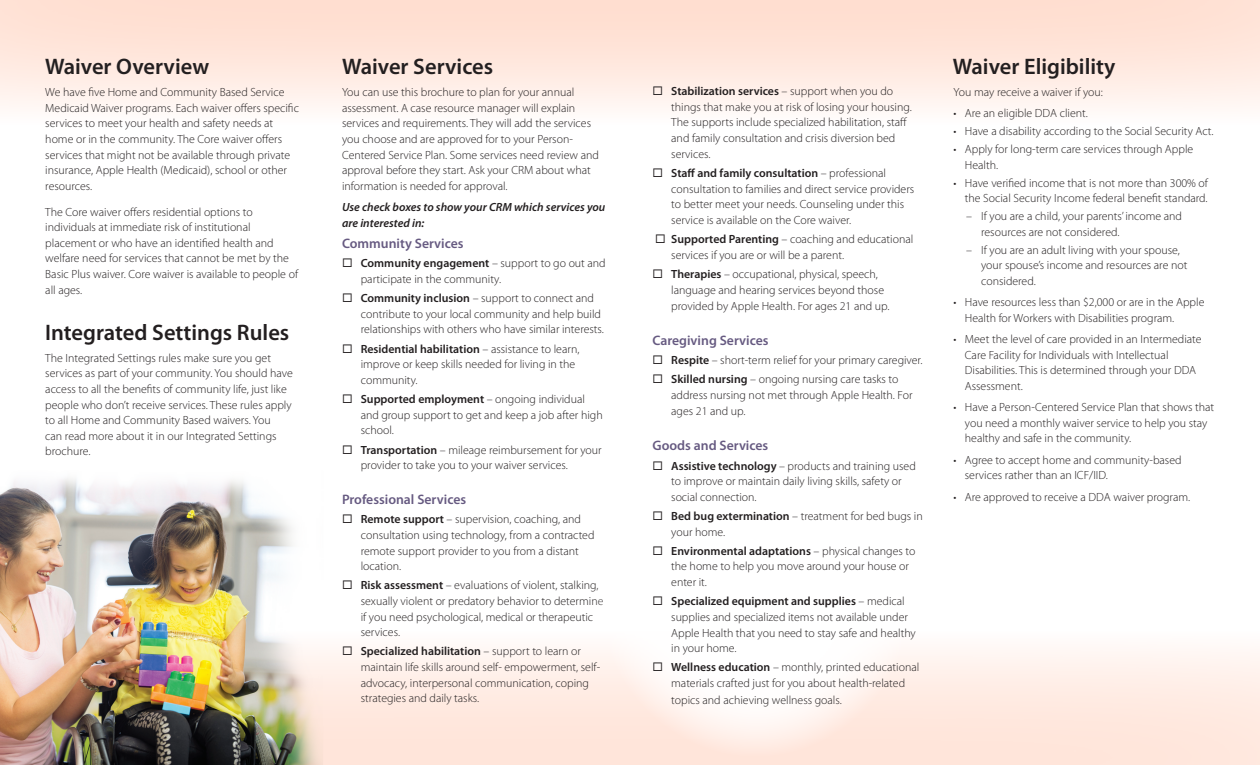
<style>
.page{position:relative;width:1260px;height:765px;background:#fff}
.page>*{position:absolute;margin:0;border:0;box-sizing:border-box;transform-origin:0 0}
.Body_text{font:600 22.5px "Myriad Pro";color:#231f20}
.Indent_Body{font:600 13.75px "Myriad Pro";color:#665a81}
.List_Paragraph{font:300 11.88px/15.6px "Myriad Pro";color:#231f20}
.Indent_Body-2{font:300 11.88px/15.6px "Myriad Pro";color:#231f20}
.Indent_Body-3{font:italic 600 11.88px/15.6px "Myriad Pro";color:#231f20}
.s1{font-weight:600}
</style>
<div class="page">
<div style="left:0;top:631px;width:1260px;height:134px;background:linear-gradient(to bottom,#fffaf8,#ffe1d4)"></div>
<div style="left:0;top:0;width:1260px;height:125px;background:linear-gradient(to bottom,#ffdaca,#fffaf9)"></div>
<div style="left:594px;top:402px;width:324px;height:355px;background:#fff;border-radius:50%"></div>
<img style="left:0;top:478px;width:336px;height:287px">
<svg style="left:663px;top:95px;width:12px;height:1px"></svg>
<p class="Body_text" style="left:45px;top:54px;width:166px">Waiver Overview</p>
<p class="List_Paragraph" style="left:45px;top:85px;width:255px">We have five Home and Community Based Service Medicaid Waiver programs. Each waiver offers specific services to meet your health and safety needs at home or in the community. The Core waiver offers services that might not be available through private insurance, Apple Health (Medicaid), school or other resources.</p>
<p class="List_Paragraph" style="left:45px;top:204px;width:254px">The Core waiver offers residential options to individuals at immediate risk of institutional placement or who have an identified health and welfare need for services that cannot be met by the Basic Plus waiver. Core waiver is available to people of all ages.</p>
<p class="Body_text" style="left:45px;top:320px;width:246px">Integrated Settings Rules</p>
<p class="List_Paragraph" style="left:45px;top:350px;width:249px">The Integrated Settings rules make sure you get services as part of your community. You should have access to all the benefits of community life, just like people who don’t receive services. These rules apply to all Home and Community Based waivers. You<br>can read more about it in our Integrated Settings brochure.</p>
<p class="Body_text" style="left:342px;top:54px;width:153px">Waiver Services</p>
<p class="List_Paragraph" style="left:342px;top:85px;width:258px">You can use this brochure to plan for your annual assessment. A case resource manager will explain services and requirements. They will add the services you choose and are approved for to your Person-Centered Service Plan. Some services need review and approval before they start. Ask your CRM about what information is needed for approval.</p>
<p class="Indent_Body-3" style="left:342px;top:200px;width:265px">Use check boxes to show your CRM which services you are interested in:</p>
<p class="Indent_Body" style="left:342px;top:236px;width:123px">Community Services</p>
<p class="List_Paragraph" style="left:361px;top:256px;width:247px;text-indent:-19px">◻ <span class="s1">Community engagement</span> – support to go out and participate in the community.</p>
<p class="List_Paragraph" style="left:361px;top:291px;width:245px;text-indent:-19px">◻ <span class="s1">Community inclusion</span> – support to connect and contribute to your local community and help build relationships with others who have similar interests.</p>
<p class="List_Paragraph" style="left:361px;top:341px;width:220px;text-indent:-19px">◻ <span class="s1">Residential habilitation</span> – assistance to learn, improve or keep skills needed for living in the community.</p>
<p class="List_Paragraph" style="left:361px;top:392px;width:243px;text-indent:-19px">◻ <span class="s1">Supported employment</span> – ongoing individual and group support to get and keep a job after high school.</p>
<p class="Indent_Body-2" style="left:361px;top:442px;width:242px;text-indent:-19px">◻ <span class="s1">Transportation</span> – mileage reimbursement for your provider to take you to your waiver services.</p>
<p class="Indent_Body" style="left:342px;top:492px;width:126px">Professional Services</p>
<p class="List_Paragraph" style="left:361px;top:512px;width:235px;text-indent:-19px">◻ <span class="s1">Remote support</span> – supervision, coaching, and consultation using technology, from a contracted remote support provider to you from a distant location.</p>
<p class="List_Paragraph" style="left:361px;top:578px;width:244px;text-indent:-19px">◻ <span class="s1">Risk assessment</span> – evaluations of violent, stalking, sexually violent or predatory behavior to determine if you need psychological, medical or therapeutic services.</p>
<p class="List_Paragraph" style="left:361px;top:644px;width:241px;text-indent:-19px">◻ <span class="s1">Specialized habilitation</span> – support to learn or maintain life skills around self- empowerment, self&shy;advocacy, interpersonal communication, coping strategies and daily tasks.</p>
<p class="List_Paragraph" style="left:671px;top:84px;width:242px;text-indent:-19px">◻ <span class="s1">Stabilization services</span> – support when you do things that make you at risk of losing your housing.<br>The supports include specialized habilitation, staff and family consultation and crisis diversion bed services.</p>
<p class="List_Paragraph" style="left:671px;top:165px;width:245px;text-indent:-19px">◻ <span class="s1">Staff and family consultation</span> – professional consultation to families and direct service providers to better meet your needs. Counseling under this service is available on the Core waiver.</p>
<p class="List_Paragraph" style="left:671px;top:231px;width:244px;text-indent:-16px">◻ <span class="s1">Supported Parenting</span> – coaching and educational services if you are or will be a parent.</p>
<p class="List_Paragraph" style="left:671px;top:266px;width:220px;line-height:16px;text-indent:-19px">◻ <span class="s1">Therapies</span> – occupational, physical, speech, language and hearing services beyond those provided by Apple Health. For ages 21 and up.</p>
<p class="Indent_Body" style="left:652px;top:333px;width:118px">Caregiving Services</p>
<p class="List_Paragraph" style="left:652px;top:353px;width:272px">◻ <span class="s1">Respite</span> – short-term relief for your primary caregiver.</p>
<p class="List_Paragraph" style="left:671px;top:372px;width:243px;line-height:16px;text-indent:-19px">◻ <span class="s1">Skilled nursing</span> – ongoing nursing care tasks to address nursing not met through Apple Health. For ages 21 and up.</p>
<p class="Indent_Body" style="left:652px;top:438px;width:117px">Goods and Services</p>
<p class="List_Paragraph" style="left:671px;top:458px;width:246px;text-indent:-19px">◻ <span class="s1">Assistive technology</span> – products and training used to improve or maintain daily living skills, safety or social connection.</p>
<p class="List_Paragraph" style="left:671px;top:508px;width:253px;text-indent:-19px">◻ <span class="s1">Bed bug extermination</span> – treatment for bed bugs in your home.</p>
<p class="List_Paragraph" style="left:671px;top:543px;width:246px;text-indent:-19px">◻ <span class="s1">Environmental adaptations</span> – physical changes to the home to help you move around your house or enter it.</p>
<p class="List_Paragraph" style="left:671px;top:594px;width:246px;text-indent:-19px">◻ <span class="s1">Specialized equipment and supplies</span> – medical supplies and specialized items not available under Apple Health that you need to stay safe and healthy in your home.</p>
<p class="List_Paragraph" style="left:671px;top:660px;width:250px;line-height:16.1px;text-indent:-19px">◻ <span class="s1">Wellness education</span> – monthly, printed educational materials crafted just for you about health-related topics and achieving wellness goals.</p>
<p class="Body_text" style="left:953px;top:54px;width:164px">Waiver Eligibility</p>
<p class="List_Paragraph" style="left:954px;top:85px;width:151px">You may receive a waiver if you:</p>
<p class="Indent_Body-2" style="left:954px;top:106px;width:136px">• Are an eligible DDA client.</p>
<p class="Indent_Body-2" style="left:954px;top:124px;width:261px">• Have a disability according to the Social Security Act.</p>
<p class="Indent_Body-2" style="left:965px;top:142px;width:230px;text-indent:-11px">• Apply for long-term care services through Apple<br>Health.</p>
<p class="Indent_Body-2" style="left:954px;top:175px;width:256px;text-align:right">• Have verified income that is not more than 300% of the Social Security Income federal benefit standard.</p>
<p class="List_Paragraph" style="left:981px;top:209px;width:202px;text-indent:-15px">– If you are a child, your parents’ income and resources are not considered.</p>
<p class="List_Paragraph" style="left:981px;top:242px;width:208px;text-indent:-15px">– If you are an adult living with your spouse, your spouse’s income and resources are not considered.</p>
<p class="Indent_Body-2" style="left:965px;top:295px;width:241px;text-indent:-11px">• Have resources less than $2,000 or are in the Apple<br>Health for Workers with Disabilities program.</p>
<p class="Indent_Body-2" style="left:965px;top:332px;width:238px;text-indent:-11px">• Meet the level of care provided in an Intermediate Care Facility for Individuals with Intellectual Disabilities. This is determined through your DDA Assessment.</p>
<p class="Indent_Body-2" style="left:965px;top:400px;width:251px;text-indent:-11px">• Have a Person-Centered Service Plan that shows that you need a monthly waiver service to help you stay healthy and safe in the community.</p>
<p class="Indent_Body-2" style="left:965px;top:452px;width:218px;text-indent:-11px">• Agree to accept home and community-based services rather than an ICF/IID.</p>
<p class="Indent_Body-2" style="left:954px;top:489px;width:238px">• Are approved to receive a DDA waiver program.</p>
</div>
